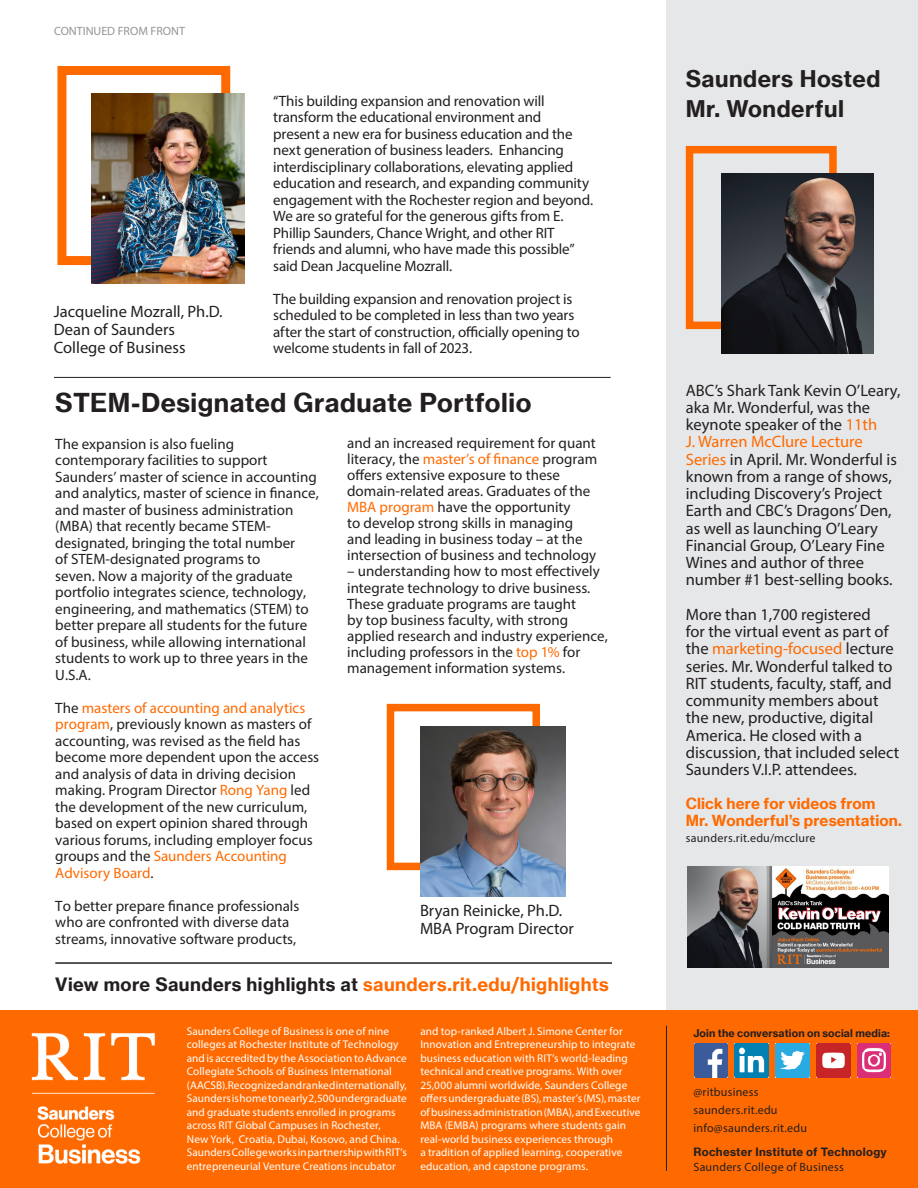
<style>
.page{position:relative;width:918px;height:1188px;background:#fff}
.page>*{position:absolute;margin:0;border:0;box-sizing:border-box;transform-origin:0 0}
.Story_headline{font:25.5px "N Haas Grotesk TX Pro 75 Bd";letter-spacing:.02em;color:#231f20}
.Story_headline-2{font:22.5px/30px "N Haas Grotesk TX Pro 75 Bd";letter-spacing:.02em;color:#231f20}
.t1{font:18px "N Haas Grotesk TX Pro 75 Bd";letter-spacing:.02em;color:#231f20}
.t2{font:16.5px/17.2px "Myriad Pro";color:#231f20}
.t3{font:15px/16.5px "Myriad Pro";color:#231f20}
.t4{font:15px "N Haas Grotesk TX Pro 75 Bd";letter-spacing:.01em;color:#ff6a00}
.Story_subhead{font:12px "Myriad Pro";letter-spacing:.02em;color:#231f20}
.t5{font:12px "Myriad Pro";color:#939598}
.t6{font:11.25px/13.5px "Myriad Pro";letter-spacing:.005em;color:#fff}
.t7{font:11.25px "N Haas Grotesk TX Pro 75 Bd";letter-spacing:.025em;color:#231f20}
.t8{font:10.5px "N Haas Grotesk TX Pro 75 Bd";letter-spacing:.015em;color:#231f20}
.s1{color:#ff6a00}
</style>
<div class="page">
<div style="left:666px;top:0;width:252px;height:1014px;background:#e6e7e9"></div>
<div style="left:0;top:1010px;width:918px;height:178px;background:#ff6a00"></div>
<hr style="left:666px;top:1026px;width:1px;height:145px;background:#231f20">
<img style="left:694px;top:1043px;width:34px;height:34px">
<img style="left:735px;top:1043px;width:34px;height:34px">
<img style="left:776px;top:1043px;width:33px;height:34px">
<img style="left:816px;top:1043px;width:34px;height:34px">
<img style="left:857px;top:1043px;width:34px;height:34px">
<img style="left:31px;top:1032px;width:124px;height:132px">
<img style="left:687px;top:867px;width:202px;height:101px">
<hr style="left:55px;top:962px;width:557px;height:2px;background:#231f20">
<hr style="left:54px;top:377px;width:557px;height:1px;background:#231f20">
<div style="left:57px;top:66px;width:173px;height:199px;border:9px solid #ff6a00"></div>
<img style="left:92px;top:93px;width:152px;height:191px">
<div style="left:686px;top:146px;width:151px;height:183px;border:8px solid #ff6a00"></div>
<div style="left:387px;top:704px;width:153px;height:166px;border:8px solid #ff6a00"></div>
<img style="left:721px;top:173px;width:153px;height:181px">
<img style="left:420px;top:726px;width:145px;height:171px">
<p class="t5" style="left:54px;top:23px;width:133px">CONTINUED FROM FRONT</p>
<p class="t2" style="left:54px;top:303px;width:170px">Jacqueline Mozrall, Ph.D.</p>
<p class="t2" style="left:54px;top:321px;width:123px">Dean of Saunders</p>
<p class="t2" style="left:54px;top:339px;width:133px">College of Business</p>
<p class="t3" style="left:273px;top:92px;width:321px">“This building expansion and renovation will transform the educational environment and<br>present a new era for business education and the next generation of business leaders. Enhancing interdisciplinary collaborations, elevating applied education and research, and expanding community engagement with the Rochester region and beyond.<br>We are so grateful for the generous gifts from E.<br>Phillip Saunders, Chance Wright, and other RIT friends and alumni, who have made this possible” said Dean Jacqueline Mozrall.</p>
<p class="t3" style="left:273px;top:290px;width:308px">The building expansion and renovation project is scheduled to be completed in less than two years after the start of construction, officially opening to welcome students in fall of 2023.</p>
<p class="Story_headline" style="left:55px;top:386px;width:478px">STEM-Designated Graduate Portfolio</p>
<p class="t3" style="left:55px;top:435px;width:265px">The expansion is also fueling contemporary facilities to support Saunders’ master of science in accounting and analytics, master of science in finance, and master of business administration (MBA) that recently became STEM&shy;designated, bringing the total number<br>of STEM-designated programs to<br>seven. Now a majority of the graduate portfolio integrates science, technology, engineering, and mathematics (STEM) to better prepare all students for the future of business, while allowing international students to work up to three years in the U.S.A.</p>
<p class="t3" style="left:55px;top:699px;width:265px">The <span class="s1">masters of accounting and analytics program</span>, previously known as masters of accounting, was revised as the field has become more dependent upon the access and analysis of data in driving decision making. Program Director <span class="s1">Rong Yang</span> led the development of the new curriculum, based on expert opinion shared through various forums, including employer focus groups and the <span class="s1">Saunders Accounting Advisory Board</span>.</p>
<p class="t3" style="left:55px;top:897px;width:246px">To better prepare finance professionals who are confronted with diverse data streams, innovative software products,</p>
<p class="t3" style="left:347px;top:435px;width:252px;line-height:16px">and an increased requirement for quant literacy, the <span class="s1">master’s of finance</span> program offers extensive exposure to these domain-related areas. Graduates of the <span class="s1">MBA program</span> have the opportunity<br>to develop strong skills in managing and leading in business today – at the intersection of business and technology</p>
<p class="t3" style="left:347px;top:563px;width:262px">– understanding how to most effectively integrate technology to drive business.<br>These graduate programs are taught<br>by top business faculty, with strong applied research and industry experience, including professors in the <span class="s1">top 1%</span> for management information systems.</p>
<p class="t2" style="left:420px;top:902px;width:144px">Bryan Reinicke, Ph.D.</p>
<p class="t2" style="left:420px;top:920px;width:156px">MBA Program Director</p>
<p class="t1" style="left:55px;top:973px;width:555px">View more Saunders highlights at <span class="s1">saunders.rit.edu/highlights</span></p>
<p class="Story_headline-2" style="left:686px;top:63px;width:196px">Saunders Hosted<br>Mr. Wonderful</p>
<p class="t2" style="left:686px;top:381px;width:216px">ABC’s Shark Tank Kevin O’Leary, aka Mr. Wonderful, was the keynote speaker of the <span class="s1">11th<br>J. Warren McClure Lecture<br>Series</span> in April. Mr. Wonderful is known from a range of shows, including Discovery’s Project<br>Earth and CBC’s Dragons’ Den, as well as launching O’Leary<br>Financial Group, O’Leary Fine<br>Wines and author of three number #1 best-selling books.</p>
<p class="t2" style="left:686px;top:605px;width:215px">More than 1,700 registered<br>for the virtual event as part of the <span class="s1">marketing-focused</span> lecture series. Mr. Wonderful talked to<br>RIT students, faculty, staff, and community members about the new, productive, digital<br>America. He closed with a discussion, that included select<br>Saunders V.I.P. attendees.</p>
<p class="t4" style="left:686px;top:794px;width:191px">Click here for videos from</p>
<p class="t4" style="left:686px;top:811px;width:218px">Mr. Wonderful’s presentation.</p>
<p class="Story_subhead" style="left:686px;top:830px;width:131px">saunders.rit.edu/mcclure</p>
<p class="t6" style="left:187px;top:1024px;width:222px">Saunders College of Business is one of nine colleges at Rochester Institute of Technology and is accredited by the Association to Advance Collegiate Schools of Business International (AACSB). Recognized and ranked internationally, Saunders is home to nearly 2,500 undergraduate and graduate students enrolled in programs across RIT Global Campuses in Rochester,<br>New York, Croatia, Dubai, Kosovo, and China.<br>Saunders College works in partnership with RIT’s entrepreneurial Venture Creations incubator</p>
<p class="t6" style="left:420px;top:1024px;width:222px">and top-ranked Albert J. Simone Center for Innovation and Entrepreneurship to integrate business education with RIT’s world-leading technical and creative programs. With over 25,000 alumni worldwide, Saunders College offers undergraduate (BS), master’s (MS), master of business administration (MBA), and Executive MBA (EMBA) programs where students gain real-world business experiences through<br>a tradition of applied learning, cooperative education, and capstone programs.</p>
<p class="t8" style="left:693px;top:1027px;width:198px">Join the conversation on social media:</p>
<p class="Story_subhead" style="left:694px;top:1085px;width:66px">@ritbusiness</p>
<p class="Story_subhead" style="left:694px;top:1103px;width:86px">saunders.rit.edu</p>
<p class="Story_subhead" style="left:694px;top:1121px;width:115px">info@saunders.rit.edu</p>
<p class="t7" style="left:694px;top:1144px;width:195px">Rochester Institute of Technology</p>
<p class="Story_subhead" style="left:694px;top:1159px;width:152px">Saunders College of Business</p>
</div>
